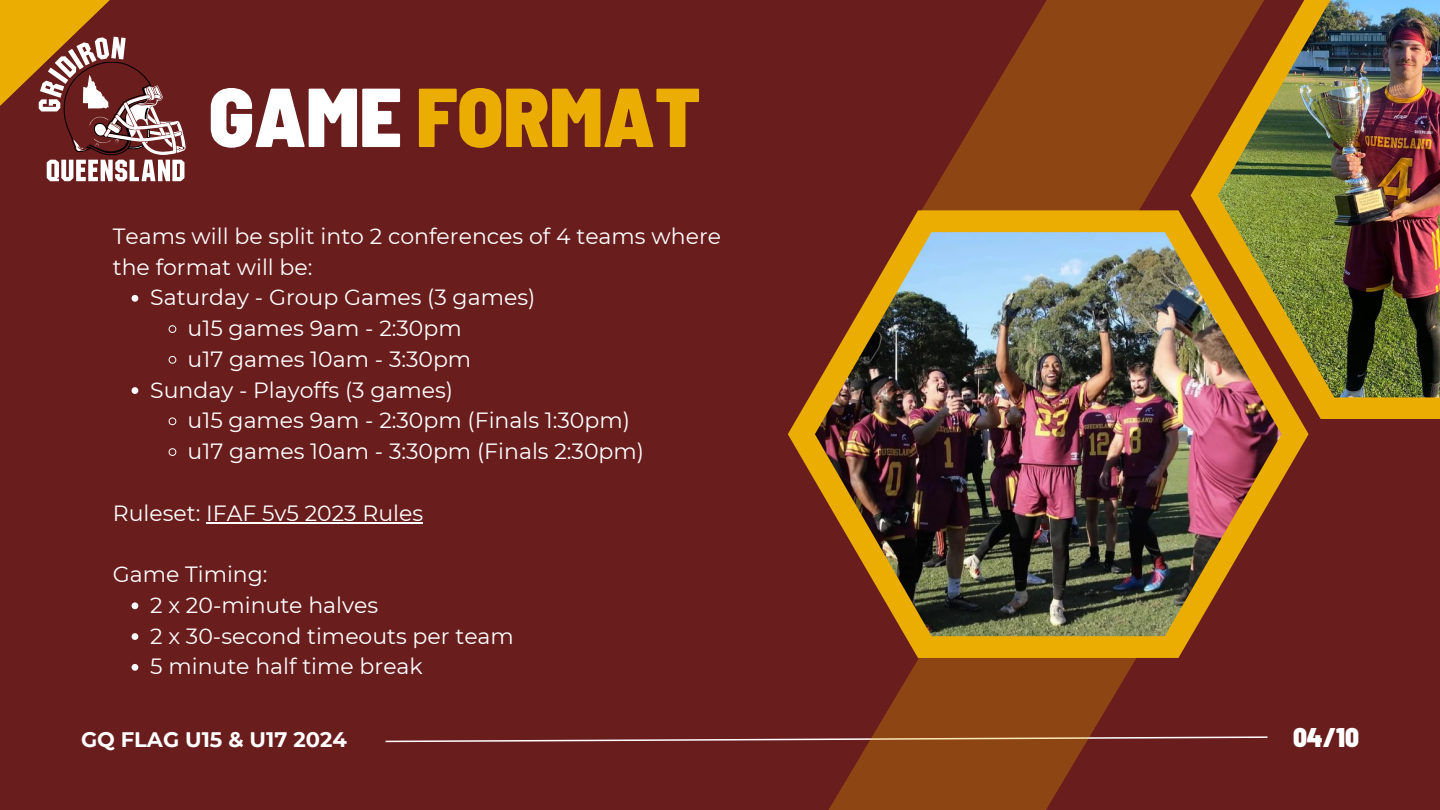
<style>
.page{position:relative;width:1440px;height:810px;background:#691d1c}
.page>*{position:absolute;margin:0;border:0;box-sizing:border-box;transform-origin:0 0}
.t1{font:900 semi-condensed 83.4px "Barlow";color:#ebad01}
.t2{font:900 semi-condensed 27px "Barlow";color:#fff}
.t3{font:22px/30.8px "Montserrat";color:#fff}
.t4{font:700 21px "Montserrat";color:#fff}
.s1{color:#fff}
</style>
<div class="page">
<svg style="left:385px;top:736px;width:883px;height:7px"></svg>
<svg style="left:922px;top:0;width:269px;height:210px;fill:#8d4514"></svg>
<svg style="left:391px;top:658px;width:817px;height:152px"></svg>
<svg style="left:788px;top:210px;width:521px;height:448px"></svg>
<svg style="left:1191px;top:0;width:249px;height:419px"></svg>
<img style="left:815px;top:232px;width:466px;height:404px">
<img style="left:1218px;top:0;width:222px;height:397px">
<svg style="left:0;top:0;width:186px;height:181px"></svg>
<svg style="left:132px;top:295px;width:6px;height:7px"></svg>
<svg style="left:168px;top:325px;width:9px;height:8px"></svg>
<svg style="left:168px;top:356px;width:9px;height:8px"></svg>
<svg style="left:132px;top:387px;width:6px;height:7px"></svg>
<svg style="left:168px;top:417px;width:9px;height:9px"></svg>
<svg style="left:168px;top:448px;width:9px;height:8px"></svg>
<hr style="left:206px;top:522px;width:217px;height:2px;background:#fff">
<svg style="left:132px;top:602px;width:6px;height:7px"></svg>
<svg style="left:132px;top:633px;width:6px;height:7px"></svg>
<svg style="left:132px;top:664px;width:6px;height:7px"></svg>
<p class="t1" style="left:209px;top:64px;width:493px"><span class="s1">GAME</span> FORMAT</p>
<p class="t3" style="left:113px;top:221px;width:610px">Teams will be split into 2 conferences of 4 teams where the format will be:</p>
<p class="t3" style="left:150px;top:282px;width:387px">Saturday - Group Games (3 games)</p>
<p class="t3" style="left:188px;top:313px;width:276px">u15 games 9am - 2:30pm</p>
<p class="t3" style="left:188px;top:344px;width:285px">u17 games 10am - 3:30pm</p>
<p class="t3" style="left:150px;top:374px;width:304px">Sunday - Playoffs (3 games)</p>
<p class="t3" style="left:188px;top:405px;width:444px">u15 games 9am - 2:30pm (Finals 1:30pm)</p>
<p class="t3" style="left:188px;top:436px;width:458px">u17 games 10am - 3:30pm (Finals 2:30pm)</p>
<p class="t3" style="left:113px;top:497px;width:312px">Ruleset: IFAF 5v5 2023 Rules</p>
<p class="t3" style="left:113px;top:559px;width:156px">Game Timing:</p>
<p class="t3" style="left:150px;top:590px;width:229px">2 x 20-minute halves</p>
<p class="t3" style="left:150px;top:620px;width:365px">2 x 30-second timeouts per team</p>
<h2 class="t3" style="left:150px;top:651px;width:274px">5 minute half time break</h2>
<p class="t4" style="left:81px;top:727px;width:267px">GQ FLAG U15 &amp; U17 2024</p>
<p class="t2" style="left:1293px;top:720px;width:67px">04/10</p>
</div>
